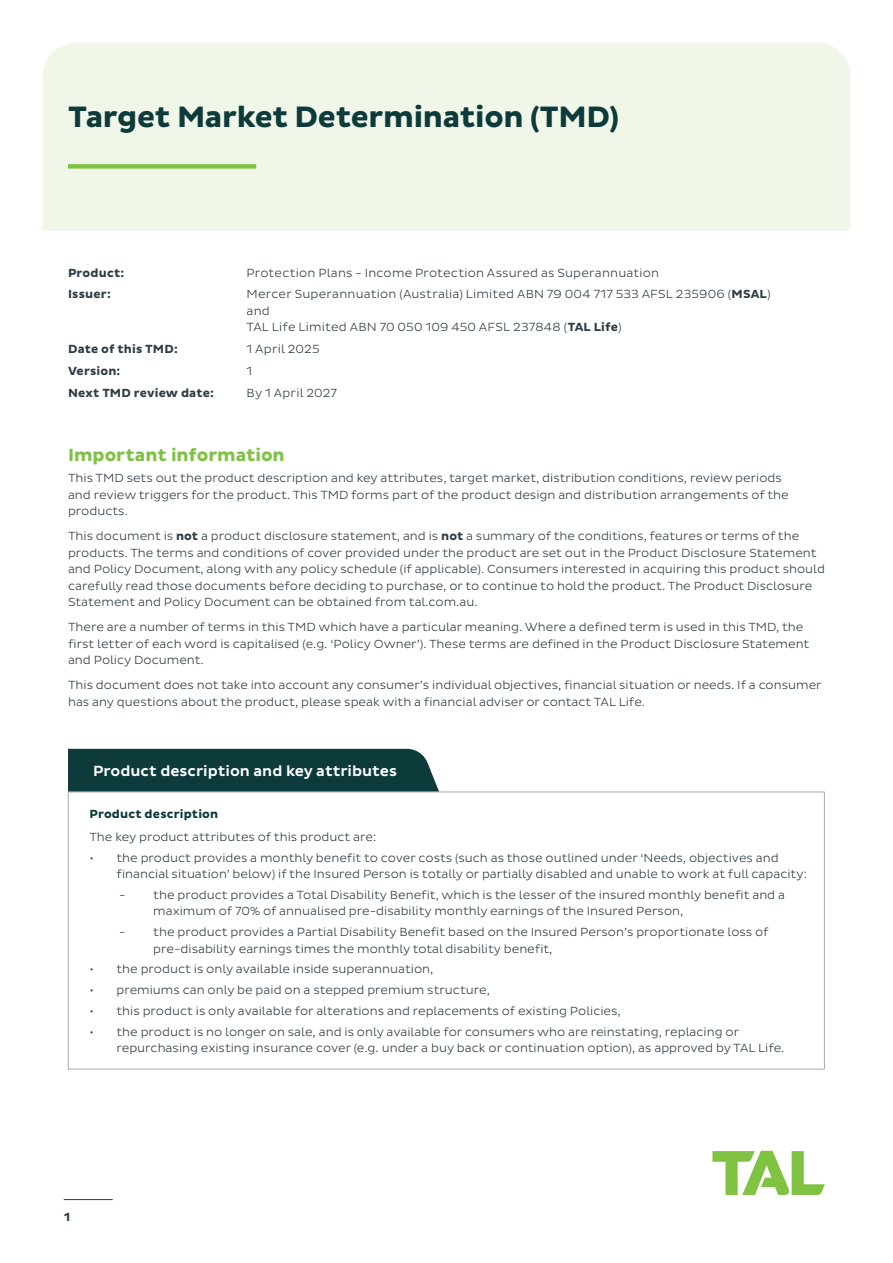
<style>
.page{position:relative;width:893px;height:1263px;background:#fff}
.page>*{position:absolute;margin:0;border:0;box-sizing:border-box;transform-origin:0 0}
.Main_Header{font:700 30px "Pluto Sans";letter-spacing:-.01em;color:#0d3a3a}
.Subhead_L1{font:700 18px "Pluto Sans";color:#7ec243}
.Table_Medium_Header{font:500 15px "Pluto Sans";color:#fff}
.body_copy{font:300 12px/16.5px "Pluto Sans";color:#2f3d45}
.Body{font:300 12px "Pluto Sans";letter-spacing:.015em;color:#2f3d45}
.Body-2{font:700 12px "Pluto Sans";letter-spacing:.015em;color:#2f3d45}
.Body-3{font:700 12px "Pluto Sans";letter-spacing:.015em;color:#0d3a3a}
.s1{font-weight:700}
</style>
<div class="page">
<hr style="left:64px;top:1199px;width:49px;height:1px;background:#2f3d45">
<div style="left:43px;top:43px;width:807px;height:188px;background:#f0f7e9"></div>
<svg style="left:712px;top:1151px;width:113px;height:44px"></svg>
<div style="left:68px;top:749px;width:371px;height:43px;background:#0d3a3a"></div>
<hr style="left:68px;top:792px;width:757px;height:1px;background:#a8a9ad">
<hr style="left:68px;top:792px;width:1px;height:277px;background:#a8a9ad">
<hr style="left:824px;top:792px;width:1px;height:277px;background:#a8a9ad">
<hr style="left:68px;top:1069px;width:757px;height:1px;background:#a8a9ad">
<div style="left:68px;top:164px;width:188px;height:5px;background:#7ec243"></div>
<p class="Main_Header" style="left:68px;top:100px;width:553px">Target Market Determination (TMD)</p>
<p class="Body-2" style="left:68px;top:266px;width:58px">Product:</p>
<p class="Body" style="left:247px;top:266px;width:414px">Protection Plans - Income Protection Assured as Superannuation</p>
<p class="Body-2" style="left:68px;top:287px;width:44px">Issuer:</p>
<p class="Body" style="left:247px;top:287px;width:525px">Mercer Superannuation (Australia) Limited ABN 79 004 717 533 AFSL 235906 (<span class="s1">MSAL</span>)</p>
<p class="Body" style="left:247px;top:304px;width:25px">and</p>
<p class="Body" style="left:247px;top:320px;width:376px">TAL Life Limited ABN 70 050 109 450 AFSL 237848 (<span class="s1">TAL Life</span>)</p>
<p class="Body-2" style="left:68px;top:342px;width:111px">Date of this TMD:</p>
<p class="Body" style="left:247px;top:342px;width:74px">1 April 2025</p>
<p class="Body-2" style="left:68px;top:364px;width:54px">Version:</p>
<p class="Body" style="left:247px;top:364px;width:7px">1</p>
<p class="Body-2" style="left:68px;top:386px;width:147px">Next TMD review date:</p>
<p class="Body" style="left:247px;top:386px;width:92px">By 1 April 2027</p>
<p class="Subhead_L1" style="left:68px;top:445px;width:218px">Important information</p>
<p class="body_copy" style="left:68px;top:470px;width:722px">This TMD sets out the product description and key attributes, target market, distribution conditions, review periods and review triggers for the product. This TMD forms part of the product design and distribution arrangements of the products.</p>
<p class="body_copy" style="left:68px;top:528px;width:758px">This document is <span class="s1">not</span> a product disclosure statement, and is <span class="s1">not</span> a summary of the conditions, features or terms of the products. The terms and conditions of cover provided under the product are set out in the Product Disclosure Statement and Policy Document, along with any policy schedule (if applicable). Consumers interested in acquiring this product should carefully read those documents before deciding to purchase, or to continue to hold the product. The Product Disclosure Statement and Policy Document can be obtained from tal.com.au.</p>
<p class="body_copy" style="left:68px;top:619px;width:743px">There are a number of terms in this TMD which have a particular meaning. Where a defined term is used in this TMD, the first letter of each word is capitalised (e.g. ‘Policy Owner’). These terms are defined in the Product Disclosure Statement and Policy Document.</p>
<p class="body_copy" style="left:68px;top:677px;width:755px">This document does not take into account any consumer’s individual objectives, financial situation or needs. If a consumer has any questions about the product, please speak with a financial adviser or contact TAL Life.</p>
<p class="Table_Medium_Header" style="left:93px;top:763px;width:305px">Product description and key attributes</p>
<p class="Body-3" style="left:89px;top:807px;width:130px">Product description</p>
<p class="body_copy" style="left:89px;top:829px;width:288px">The key product attributes of this product are:</p>
<p class="body_copy" style="left:116px;top:849px;width:692px;text-indent:-27px">• the product provides a monthly benefit to cover costs (such as those outlined under ‘Needs, objectives and financial situation’ below) if the Insured Person is totally or partially disabled and unable to work at full capacity:</p>
<p class="body_copy" style="left:153px;top:887px;width:633px;text-indent:-34px">- the product provides a Total Disability Benefit, which is the lesser of the insured monthly benefit and a maximum of 70% of annualised pre-disability monthly earnings of the Insured Person,</p>
<p class="body_copy" style="left:153px;top:924px;width:617px;text-indent:-34px">- the product provides a Partial Disability Benefit based on the Insured Person’s proportionate loss of pre-disability earnings times the monthly total disability benefit,</p>
<p class="body_copy" style="left:89px;top:961px;width:345px">• the product is only available inside superannuation,</p>
<p class="body_copy" style="left:89px;top:982px;width:402px">• premiums can only be paid on a stepped premium structure,</p>
<p class="body_copy" style="left:89px;top:1003px;width:533px">• this product is only available for alterations and replacements of existing Policies,</p>
<p class="body_copy" style="left:116px;top:1023px;width:669px;text-indent:-27px">• the product is no longer on sale, and is only available for consumers who are reinstating, replacing or repurchasing existing insurance cover (e.g. under a buy back or continuation option), as approved by TAL Life.</p>
<p class="Body-2" style="left:64px;top:1210px;width:8px">1</p>
</div>
